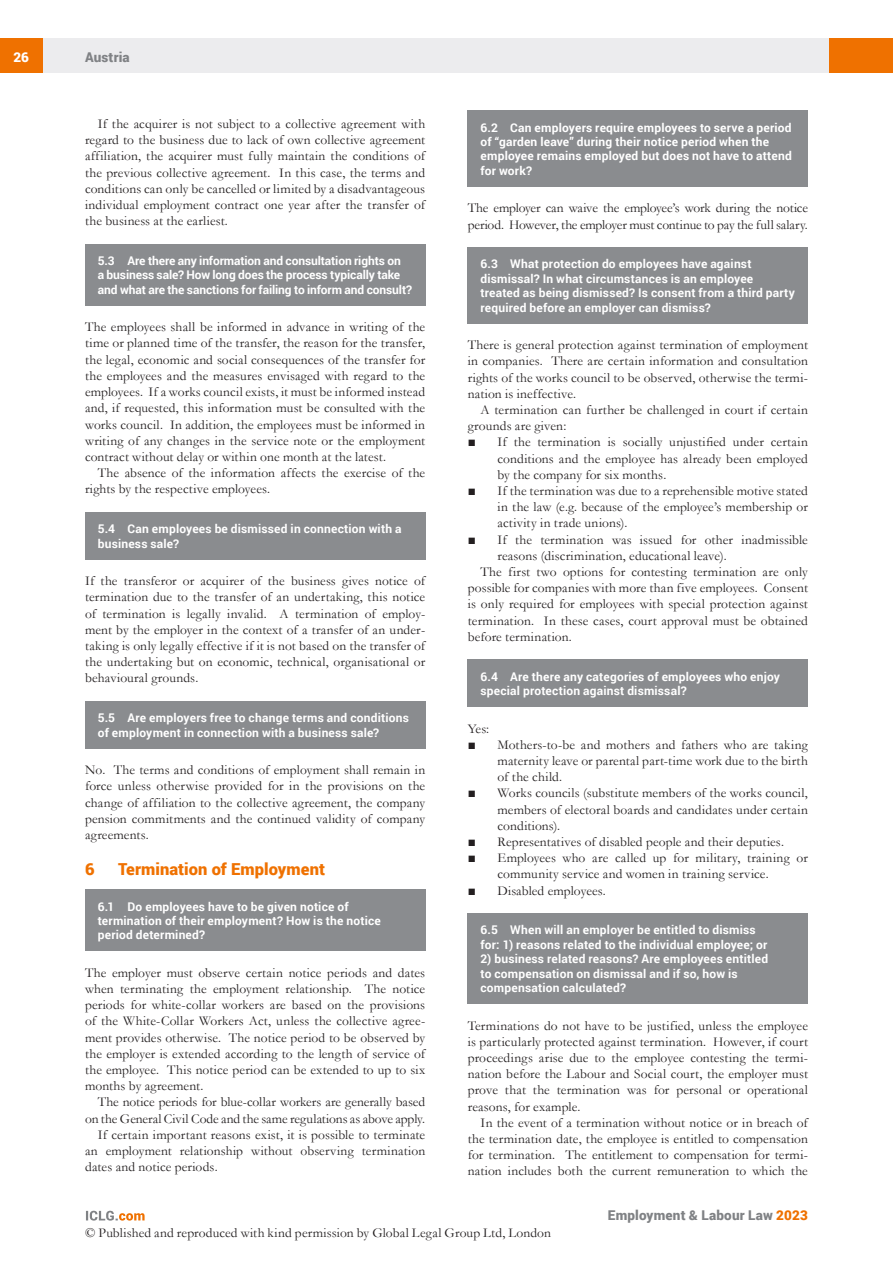
<style>
.page{position:relative;width:893px;height:1263px;background:#fff}
.page>*{position:absolute;margin:0;border:0;box-sizing:border-box;transform-origin:0 0}
.MS_Heading{font:900 16.5px "Roboto";letter-spacing:.005em;color:#ef7100}
.MS_Body_Text_-_First{font:13.5px/16.2px "Garamond";letter-spacing:.005em;color:#231f20;text-align:justify}
.MS_Body_Text_-_Secon{font:13.5px/16.2px "Garamond";letter-spacing:.01em;color:#231f20;text-align:justify}
.ICLG_Letter_Number_L{font:13.5px/16.2px "Garamond";letter-spacing:.01em;color:#231f20;text-align:justify}
.MS_Body_Text_-_First-2{font:13.5px/16.2px "Garamond";letter-spacing:-.015em;color:#231f20}
.t1{font:900 13.5px "Roboto";letter-spacing:.015em;color:#808285}
.t2{font:900 13.5px "Roboto";color:#fff}
.MS_-_Question{font:700 12px/14.4px "Roboto";letter-spacing:.015em;color:#fff}
.MS_-_Question-2{font:700 12px/14.4px "Roboto";letter-spacing:-.01em;color:#fff}
.MS_-_Question_follow{font:700 12px/14.4px "Roboto";letter-spacing:.015em;color:#fff}
.s1{color:#ef7100}
</style>
<div class="page">
<div style="left:43px;top:38px;width:786px;height:34px;background:#ececee"></div>
<div style="left:0;top:38px;width:43px;height:34px;background:#ef7100"></div>
<div style="left:829px;top:38px;width:64px;height:34px;background:#ef7100"></div>
<svg style="left:86px;top:1211px;width:59px;height:9px"></svg>
<div style="left:468px;top:111px;width:340px;height:76px;background:#8a8c8f"></div>
<div style="left:468px;top:247px;width:340px;height:76px;background:#8a8c8f"></div>
<div style="left:468px;top:659px;width:340px;height:48px;background:#8a8c8f"></div>
<div style="left:468px;top:913px;width:340px;height:91px;background:#8a8c8f"></div>
<div style="left:85px;top:244px;width:340px;height:62px;background:#8a8c8f"></div>
<div style="left:85px;top:512px;width:340px;height:47px;background:#8a8c8f"></div>
<div style="left:85px;top:701px;width:340px;height:47px;background:#8a8c8f"></div>
<div style="left:85px;top:889px;width:340px;height:62px;background:#8a8c8f"></div>
<p class="t2" style="left:13px;top:48px;width:17px">26</p>
<p class="t1" style="left:85px;top:48px;width:46px">Austria</p>
<p class="MS_Body_Text_-_Secon" style="left:85px;top:115px;width:342px;text-indent:13px">If the acquirer is not subject to a collective agreement with regard to the business due to lack of own collective agreement affiliation, the acquirer must fully maintain the conditions of the previous collective agreement. In this case, the terms and conditions can only be cancelled or limited by a disadvantageous individual employment contract one year after the transfer of the business at the earliest.</p>
<p class="MS_-_Question-2" style="left:98px;top:253px;width:316px">5.3 Are there any information and consultation rights on<br>a business sale? How long does the process typically take and what are the sanctions for failing to inform and consult?</p>
<p class="MS_Body_Text_-_First" style="left:85px;top:319px;width:342px">The employees shall be informed in advance in writing of the time or planned time of the transfer, the reason for the transfer, the legal, economic and social consequences of the transfer for the employees and the measures envisaged with regard to the employees. If a works council exists, it must be informed instead and, if requested, this information must be consulted with the works council. In addition, the employees must be informed in writing of any changes in the service note or the employment contract without delay or within one month at the latest.</p>
<p class="MS_Body_Text_-_Secon" style="left:85px;top:464px;width:342px;text-indent:13px">The absence of the information affects the exercise of the rights by the respective employees.</p>
<p class="MS_-_Question" style="left:98px;top:521px;width:305px">5.4 Can employees be dismissed in connection with a business sale?</p>
<p class="MS_Body_Text_-_First" style="left:85px;top:572px;width:342px">If the transferor or acquirer of the business gives notice of termination due to the transfer of an undertaking, this notice of termination is legally invalid. A termination of employ&shy;ment by the employer in the context of a transfer of an under&shy;taking is only legally effective if it is not based on the transfer of the undertaking but on economic, technical, organisational or behavioural grounds.</p>
<p class="MS_-_Question" style="left:98px;top:710px;width:313px">5.5 Are employers free to change terms and conditions of employment in connection with a business sale?</p>
<p class="MS_Body_Text_-_First" style="left:85px;top:761px;width:342px">No. The terms and conditions of employment shall remain in force unless otherwise provided for in the provisions on the change of affiliation to the collective agreement, the company pension commitments and the continued validity of company agreements.</p>
<p class="MS_Heading" style="left:85px;top:857px;width:11px">6</p>
<p class="MS_Heading" style="left:118px;top:857px;width:208px">Termination of Employment</p>
<p class="MS_-_Question_follow" style="left:98px;top:899px;width:285px">6.1 Do employees have to be given notice of termination of their employment? How is the notice period determined?</p>
<p class="MS_Body_Text_-_First" style="left:85px;top:964px;width:342px">The employer must observe certain notice periods and dates when terminating the employment relationship. The notice periods for white-collar workers are based on the provisions of the White-Collar Workers Act, unless the collective agree&shy;ment provides otherwise. The notice period to be observed by the employer is extended according to the length of service of the employee. This notice period can be extended to up to six months by agreement.</p>
<p class="MS_Body_Text_-_Secon" style="left:85px;top:1094px;width:342px;text-align:right">The notice periods for blue-collar workers are generally based on the General Civil Code and the same regulations as above apply.</p>
<p class="MS_Body_Text_-_Secon" style="left:85px;top:1126px;width:342px;text-indent:13px">If certain important reasons exist, it is possible to terminate an employment relationship without observing termination dates and notice periods.</p>
<p class="MS_-_Question" style="left:480px;top:120px;width:313px">6.2 Can employers require employees to serve a period of “garden leave” during their notice period when the employee remains employed but does not have to attend for work?</p>
<p class="MS_Body_Text_-_First-2" style="left:468px;top:200px;width:342px">The employer can waive the employee’s work during the notice period. However, the employer must continue to pay the full salary.</p>
<p class="MS_-_Question" style="left:480px;top:256px;width:316px">6.3 What protection do employees have against dismissal? In what circumstances is an employee treated as being dismissed? Is consent from a third party required before an employer can dismiss?</p>
<p class="MS_Body_Text_-_First" style="left:468px;top:336px;width:342px">There is general protection against termination of employment in companies. There are certain information and consultation rights of the works council to be observed, otherwise the termi&shy;nation is ineffective.</p>
<p class="MS_Body_Text_-_Secon" style="left:468px;top:401px;width:342px;text-indent:13px">A termination can further be challenged in court if certain grounds are given:</p>
<p class="ICLG_Letter_Number_L" style="left:497px;top:434px;width:312px;text-indent:-30px">■ If the termination is socially unjustified under certain conditions and the employee has already been employed by the company for six months.</p>
<p class="ICLG_Letter_Number_L" style="left:497px;top:482px;width:312px;text-indent:-30px">■ If the termination was due to a reprehensible motive stated in the law (e.g. because of the employee’s membership or activity in trade unions).</p>
<p class="ICLG_Letter_Number_L" style="left:497px;top:531px;width:312px;text-indent:-30px">■ If the termination was issued for other inadmissible reasons (discrimination, educational leave).</p>
<p class="MS_Body_Text_-_Secon" style="left:468px;top:563px;width:342px;text-indent:13px">The first two options for contesting termination are only possible for companies with more than five employees. Consent is only required for employees with special protection against termination. In these cases, court approval must be obtained before termination.</p>
<p class="MS_-_Question" style="left:480px;top:669px;width:301px">6.4 Are there any categories of employees who enjoy special protection against dismissal?</p>
<p class="MS_Body_Text_-_First" style="left:468px;top:720px;width:23px">Yes:</p>
<p class="ICLG_Letter_Number_L" style="left:497px;top:736px;width:312px;text-indent:-30px">■ Mothers-to-be and mothers and fathers who are taking maternity leave or parental part-time work due to the birth of the child.</p>
<p class="ICLG_Letter_Number_L" style="left:497px;top:785px;width:312px;text-indent:-30px">■ Works councils (substitute members of the works council, members of electoral boards and candidates under certain conditions).</p>
<p class="ICLG_Letter_Number_L" style="left:468px;top:833px;width:318px">■ Representatives of disabled people and their deputies.</p>
<p class="ICLG_Letter_Number_L" style="left:497px;top:849px;width:312px;text-indent:-30px">■ Employees who are called up for military, training or community service and women in training service.</p>
<p class="ICLG_Letter_Number_L" style="left:468px;top:882px;width:140px">■ Disabled employees.</p>
<p class="MS_-_Question" style="left:480px;top:922px;width:288px">6.5 When will an employer be entitled to dismiss for: 1) reasons related to the individual employee; or</p>
<p class="MS_-_Question" style="left:480px;top:951px;width:289px">2) business related reasons? Are employees entitled to compensation on dismissal and if so, how is compensation calculated?</p>
<p class="MS_Body_Text_-_First" style="left:468px;top:1017px;width:342px">Terminations do not have to be justified, unless the employee is particularly protected against termination. However, if court proceedings arise due to the employee contesting the termi&shy;nation before the Labour and Social court, the employer must prove that the termination was for personal or operational reasons, for example.</p>
<p class="MS_Body_Text_-_Secon" style="left:468px;top:1114px;width:342px;text-indent:13px">In the event of a termination without notice or in breach of the termination date, the employee is entitled to compensation for termination. The entitlement to compensation for termi&shy;nation includes both the current remuneration to which the</p>
<p class="t1" style="left:608px;top:1206px;width:202px">Employment &amp; Labour Law <span class="s1">2023</span></p>
<p class="MS_Body_Text_-_First" style="left:85px;top:1225px;width:467px">© Published and reproduced with kind permission by Global Legal Group Ltd, London</p>
</div>
